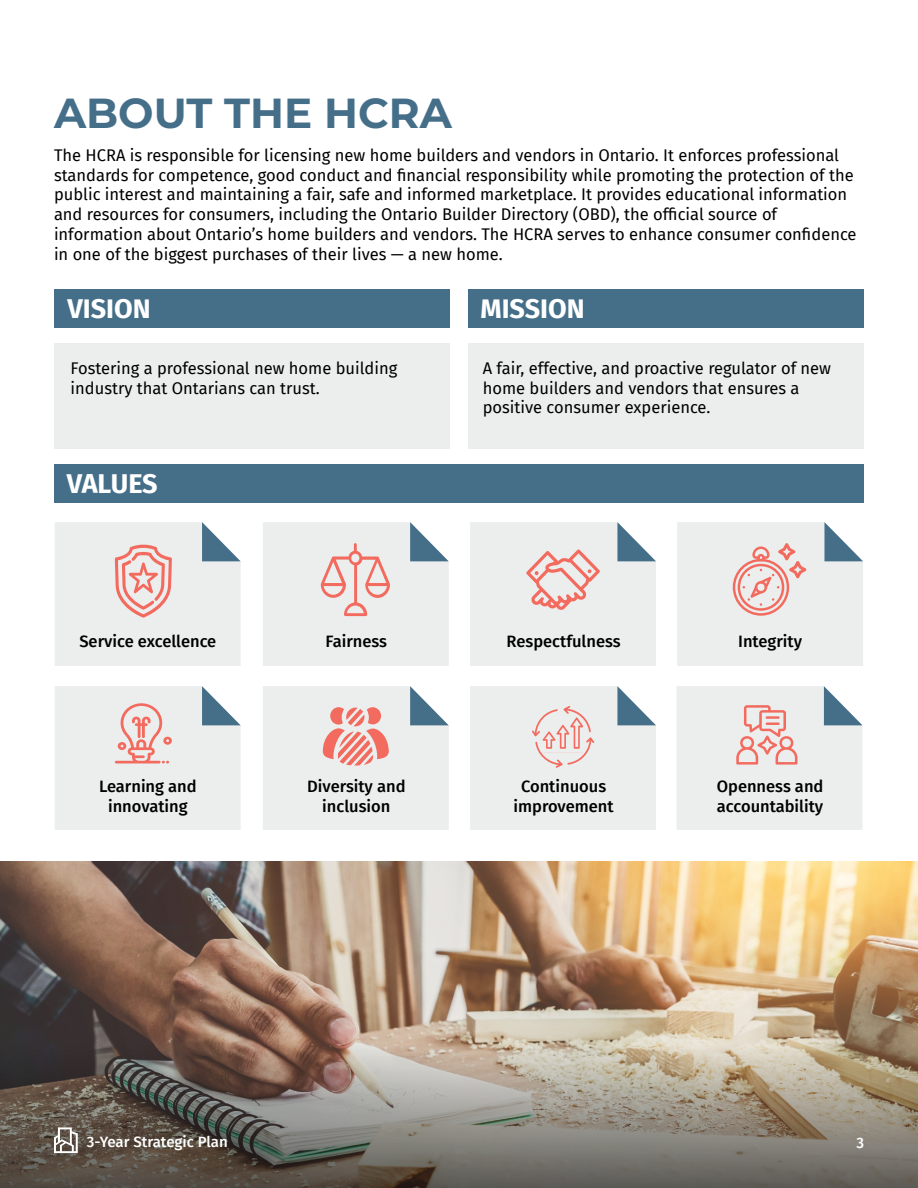
<style>
.page{position:relative;width:918px;height:1188px;background:#fff}
.page>*{position:absolute;margin:0;border:0;box-sizing:border-box;transform-origin:0 0}
.t1{font:700 42px "Montserrat";color:#456f89}
.t2{font:700 27px "Fira Sans";color:#fff}
.t3{font:16.5px/19.8px "Fira Sans";color:#000}
.t4{font:500 16.5px/19.8px "Fira Sans";color:#000;text-align:center}
.t5{font:500 15px "Fira Sans";color:#fff}
</style>
<div class="page">
<img style="left:0;top:862px;width:918px;height:151px">
<img style="left:0;top:1013px;width:918px;height:175px">
<div style="left:55px;top:343px;width:395px;height:106px;background:#eceded"></div>
<div style="left:469px;top:343px;width:395px;height:106px;background:#eceded"></div>
<svg style="left:55px;top:522px;width:186px;height:144px"></svg>
<svg style="left:55px;top:686px;width:186px;height:144px"></svg>
<svg style="left:263px;top:522px;width:186px;height:144px"></svg>
<svg style="left:677px;top:686px;width:186px;height:144px"></svg>
<svg style="left:470px;top:522px;width:186px;height:144px"></svg>
<svg style="left:470px;top:686px;width:186px;height:144px"></svg>
<svg style="left:263px;top:686px;width:186px;height:144px"></svg>
<svg style="left:677px;top:522px;width:186px;height:144px"></svg>
<div style="left:55px;top:289px;width:395px;height:39px;background:#456f89"></div>
<div style="left:469px;top:289px;width:395px;height:39px;background:#456f89"></div>
<div style="left:54px;top:465px;width:810px;height:38px;background:#456f89"></div>
<svg style="left:54px;top:1127px;width:24px;height:27px"></svg>
<h1 class="t1" style="left:54px;top:85px;width:399px">ABOUT THE HCRA</h1>
<p class="t3" style="left:54px;top:145px;width:804px">The HCRA is responsible for licensing new home builders and vendors in Ontario. It enforces professional standards for competence, good conduct and financial responsibility while promoting the protection of the public interest and maintaining a fair, safe and informed marketplace. It provides educational information and resources for consumers, including the Ontario Builder Directory (OBD), the official source of information about Ontario’s home builders and vendors. The HCRA serves to enhance consumer confidence in one of the biggest purchases of their lives — a new home.</p>
<h2 class="t2" style="left:68px;top:286px;width:85px">VISION</h2>
<h2 class="t2" style="left:481px;top:286px;width:106px">MISSION</h2>
<p class="t3" style="left:71px;top:358px;width:328px">Fostering a professional new home building industry that Ontarians can trust.</p>
<p class="t3" style="left:483px;top:358px;width:350px">A fair, effective, and proactive regulator of new home builders and vendors that ensures a positive consumer experience.</p>
<h2 class="t2" style="left:67px;top:461px;width:92px">VALUES</h2>
<p class="t4" style="left:79px;top:630px;width:138px">Service excellence</p>
<p class="t4" style="left:326px;top:630px;width:63px">Fairness</p>
<p class="t4" style="left:507px;top:630px;width:116px">Respectfulness</p>
<p class="t4" style="left:738px;top:630px;width:65px">Integrity</p>
<p class="t4" style="left:99px;top:776px;width:99px">Learning and innovating</p>
<p class="t4" style="left:307px;top:776px;width:100px">Diversity and inclusion</p>
<p class="t4" style="left:514px;top:776px;width:102px">Continuous improvement</p>
<p class="t4" style="left:717px;top:776px;width:108px;text-align:left">Openness and accountability</p>
<p class="t5" style="left:87px;top:1129px;width:142px">3-Year Strategic Plan</p>
<p class="t5" style="left:856px;top:1131px;width:9px">3</p>
</div>
